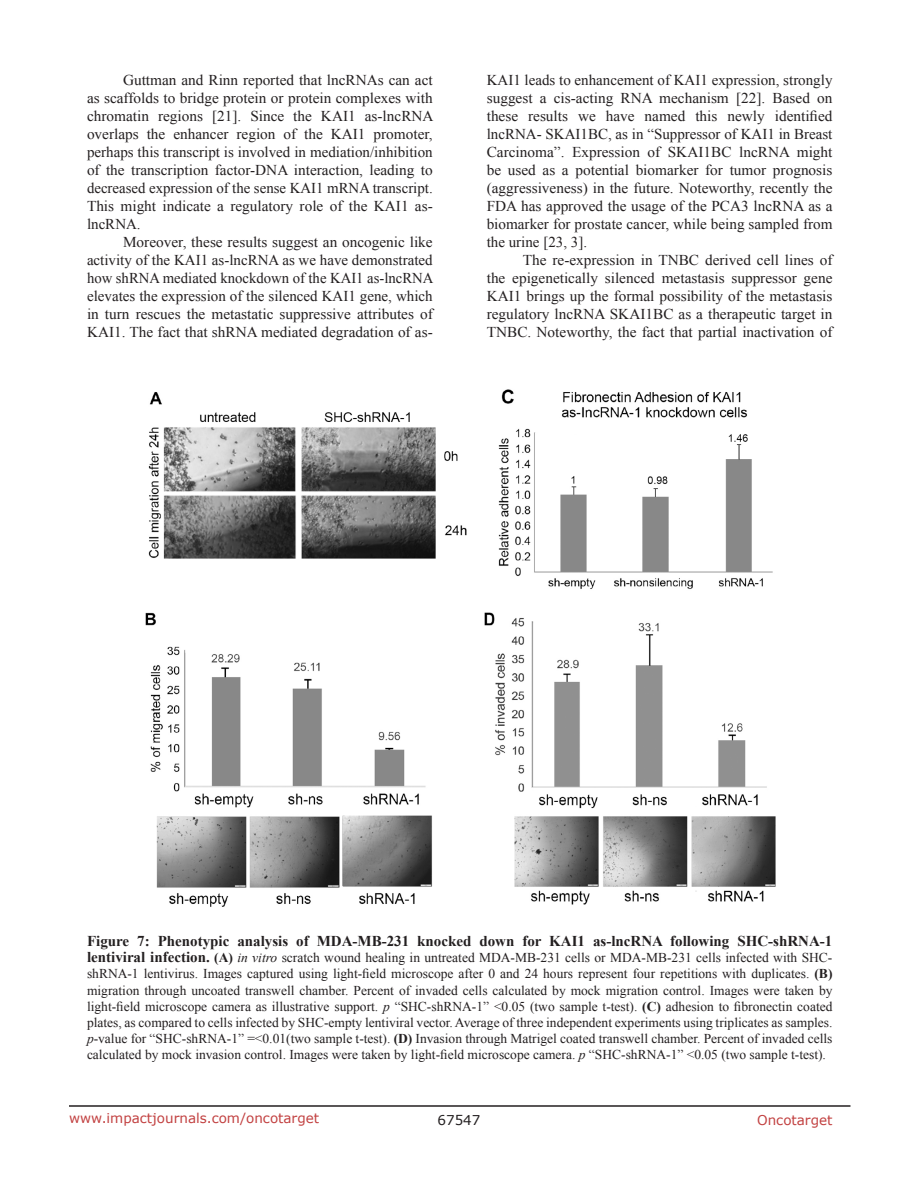
<style>
.page{position:relative;width:918px;height:1188px;background:#fff}
.page>*{position:absolute;margin:0;border:0;box-sizing:border-box;transform-origin:0 0}
.BodyText{font:15px/18px "Times New Roman";color:#231f20;text-align:justify}
.figuretext{font:700 15px "Times New Roman";color:#231f20}
.figuretext-2{font:13.5px/16.2px "Times New Roman";color:#231f20;text-align:justify}
.t1{font:13.5px "Verdana";color:#c24141}
.t2{font:13.5px "Verdana";color:#231f20}
.s1{font-weight:700;font-size:15px}
.s2{font-weight:700}
.s3{font-style:italic}
</style>
<div class="page">
<hr style="left:69px;top:1105px;width:781px;height:2px;background:#231f20">
<img style="left:145px;top:389px;width:631px;height:518px">
<p class="BodyText" style="left:87px;top:71px;width:348px;text-indent:36px">Guttman and Rinn reported that lncRNAs can act as scaffolds to bridge protein or protein complexes with chromatin regions [21]. Since the KAI1 as-lncRNA overlaps the enhancer region of the KAI1 promoter, perhaps this transcript is involved in mediation/inhibition of the transcription factor-DNA interaction, leading to decreased expression of the sense KAI1 mRNA transcript.<br>This might indicate a regulatory role of the KAI1 as&shy;lncRNA.</p>
<p class="BodyText" style="left:87px;top:233px;width:348px;text-indent:36px">Moreover, these results suggest an oncogenic like activity of the KAI1 as-lncRNA as we have demonstrated how shRNA mediated knockdown of the KAI1 as-lncRNA elevates the expression of the silenced KAI1 gene, which in turn rescues the metastatic suppressive attributes of KAI1. The fact that shRNA mediated degradation of as-</p>
<p class="BodyText" style="left:487px;top:71px;width:347px">KAI1 leads to enhancement of KAI1 expression, strongly suggest a cis-acting RNA mechanism [22]. Based on these results we have named this newly identified lncRNA- SKAI1BC, as in “Suppressor of KAI1 in Breast Carcinoma”. Expression of SKAI1BC lncRNA might be used as a potential biomarker for tumor prognosis (aggressiveness) in the future. Noteworthy, recently the FDA has approved the usage of the PCA3 lncRNA as a biomarker for prostate cancer, while being sampled from the urine [23, 3].</p>
<p class="BodyText" style="left:487px;top:251px;width:347px;text-indent:36px">The re-expression in TNBC derived cell lines of the epigenetically silenced metastasis suppressor gene KAI1 brings up the formal possibility of the metastasis regulatory lncRNA SKAI1BC as a therapeutic target in TNBC. Noteworthy, the fact that partial inactivation of</p>
<p class="figuretext" style="left:87px;top:931px;width:747px">Figure 7: Phenotypic analysis of MDA-MB-231 knocked down for KAI1 as-lncRNA following SHC-shRNA-1</p>
<p class="figuretext-2" style="left:87px;top:949px;width:747px"><span class="s1">lentiviral infection.</span> <span class="s2">(A)</span> <span class="s3">in vitro</span> scratch wound healing in untreated MDA-MB-231 cells or MDA-MB-231 cells infected with SHC&shy;shRNA-1 lentivirus. Images captured using light-field microscope after 0 and 24 hours represent four repetitions with duplicates. <span class="s2">(B) </span>migration through uncoated transwell chamber. Percent of invaded cells calculated by mock migration control. Images were taken by light-field microscope camera as illustrative support. <span class="s3">p</span> “SHC-shRNA-1” &lt;0.05 (two sample t-test). <span class="s2">(C)</span> adhesion to fibronectin coated plates, as compared to cells infected by SHC-empty lentiviral vector. Average of three independent experiments using triplicates as samples. <span class="s3">p</span>-value for “SHC-shRNA-1” =&lt;0.01(two sample t-test). <span class="s2">(D)</span> Invasion through Matrigel coated transwell chamber. Percent of invaded cells calculated by mock invasion control. Images were taken by light-field microscope camera. <span class="s3">p</span> “SHC-shRNA-1” &lt;0.05 (two sample t-test).</p>
<p class="t1" style="left:69px;top:1109px;width:252px">www.impactjournals.com/oncotarget</p>
<p class="t2" style="left:438px;top:1111px;width:44px">67547</p>
<p class="t1" style="left:757px;top:1111px;width:77px">Oncotarget</p>
</div>
